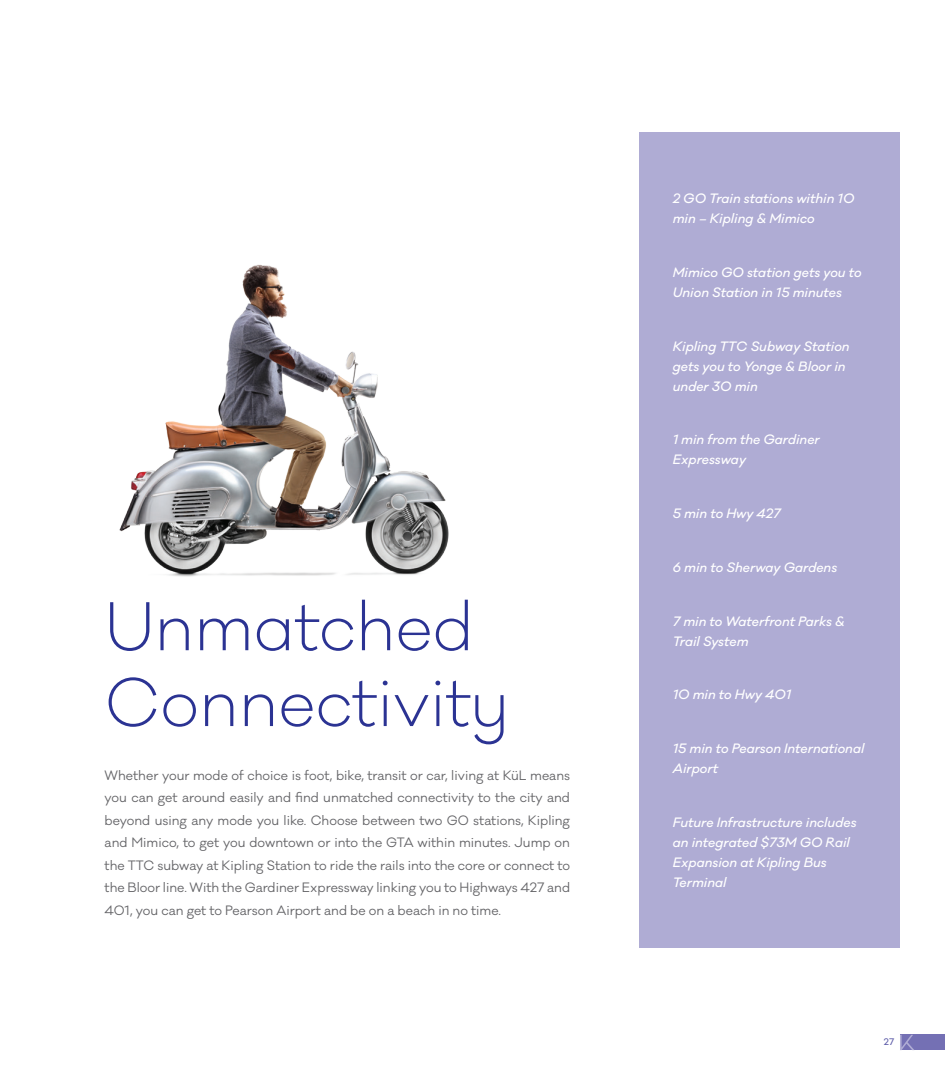
<style>
.page{position:relative;width:945px;height:1080px;background:#fff}
.page>*{position:absolute;margin:0;border:0;box-sizing:border-box;transform-origin:0 0}
.t1{font:300 63.25px/75.9px "Galano Classic Alt";color:#2b3393}
.t2{font:12.5px/22.5px "Galano Classic";color:#636366;text-align:justify}
.t3{font:italic 500 12.5px/20px "Galano Classic";color:#fff}
.t4{font:500 8.75px "Galano Classic Alt";color:#6261ab}
</style>
<div class="page">
<div style="left:639px;top:132px;width:261px;height:816px;background:#afacd4"></div>
<div style="left:900px;top:1035px;width:45px;height:15px;background:#7470b4"></div>
<svg style="left:900px;top:1035px;width:14px;height:15px"></svg>
<img style="left:119px;top:264px;width:330px;height:313px">
<p class="t1" style="left:105px;top:590px;width:406px">Unmatched<br>Connectivity</p>
<p class="t2" style="left:105px;top:764px;width:467px">Whether your mode of choice is foot, bike, transit or car, living at KüL means you can get around easily and find unmatched connectivity to the city and beyond using any mode you like. Choose between two GO stations, Kipling and Mimico, to get you downtown or into the GTA within minutes. Jump on the TTC subway at Kipling Station to ride the rails into the core or connect to the Bloor line. With the Gardiner Expressway linking you to Highways 427 and 401, you can get to Pearson Airport and be on a beach in no time.</p>
<p class="t3" style="left:673px;top:189px;width:183px">2 GO Train stations within 10 min – Kipling &amp; Mimico</p>
<p class="t3" style="left:673px;top:262px;width:190px">Mimico GO station gets you to<br>Union Station in 15 minutes</p>
<p class="t3" style="left:673px;top:336px;width:178px">Kipling TTC Subway Station gets you to Yonge &amp; Bloor in under 30 min</p>
<p class="t3" style="left:673px;top:430px;width:149px">1 min from the Gardiner<br>Expressway</p>
<p class="t3" style="left:673px;top:504px;width:110px">5 min to Hwy 427</p>
<p class="t3" style="left:673px;top:557px;width:166px">6 min to Sherway Gardens</p>
<p class="t3" style="left:673px;top:611px;width:174px">7 min to Waterfront Parks &amp;<br>Trail System</p>
<p class="t3" style="left:673px;top:685px;width:120px">10 min to Hwy 401</p>
<p class="t3" style="left:673px;top:739px;width:193px">15 min to Pearson International<br>Airport</p>
<p class="t3" style="left:673px;top:812px;width:185px">Future Infrastructure includes an integrated $73M GO Rail<br>Expansion at Kipling Bus<br>Terminal</p>
<p class="t4" style="left:884px;top:1036px;width:12px">27</p>
</div>
